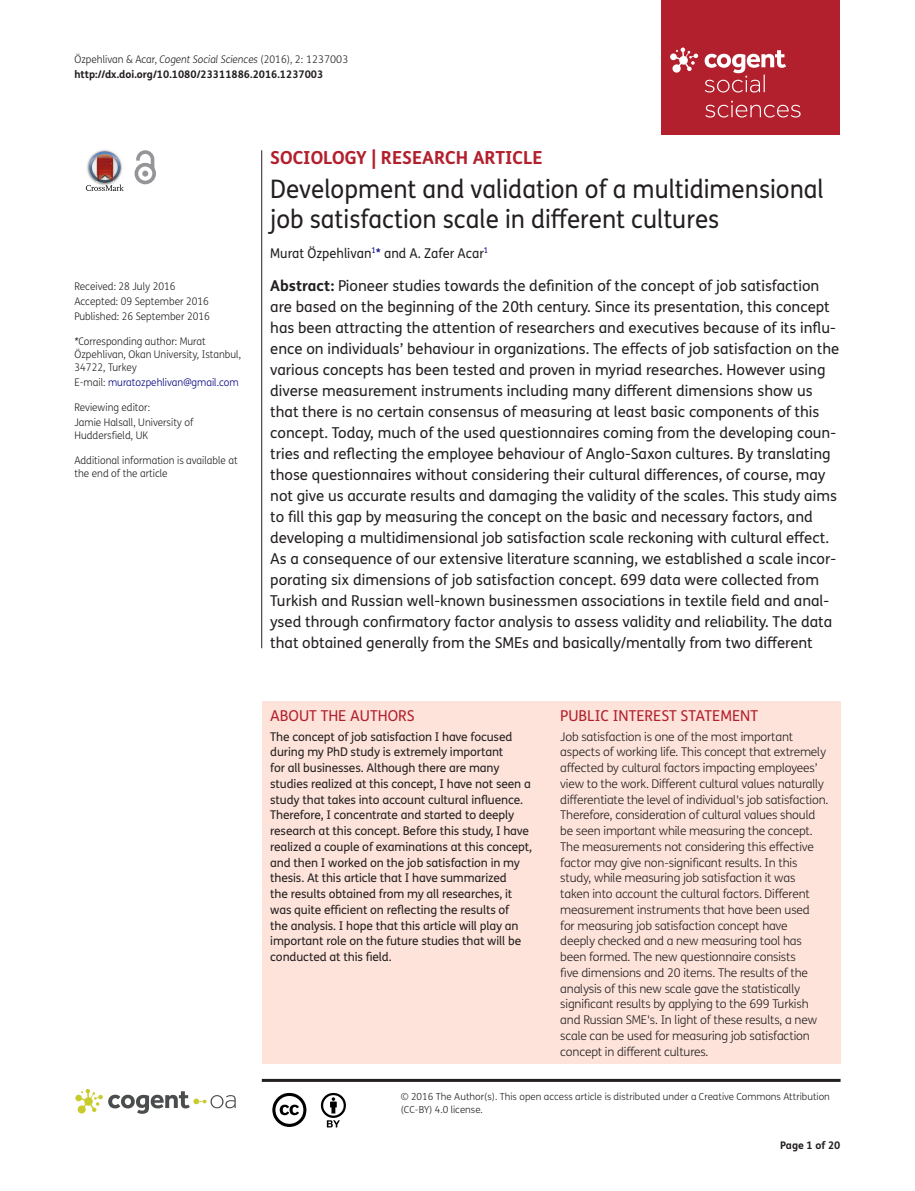
<style>
.page{position:relative;width:915px;height:1191px;background:#fff}
.page>*{position:absolute;margin:0;border:0;box-sizing:border-box;transform-origin:0 0}
.t1{font:25.5px/30px "FS Me Pro";color:#231f20;scale:.95 1}
.t2{font:700 18px "FS Me Pro";color:#b3202d}
.t3{font:15px/21px "FS Me Pro";color:#231f20}
.t4{font:15px "FS Me Pro";color:#b3202d}
.t5{font:13.5px "FS Me Pro";color:#231f20;scale:.95 1}
.t6{font:300 12px/15.8px "FS Me Pro";letter-spacing:-.015em;color:#231f20}
.t7{font:12px/15.8px "FS Me Pro";letter-spacing:-.01em;color:#231f20}
.t8{font:300 10.5px/12.8px "FS Me Pro";color:#231f20;scale:.95 1}
.t9{font:700 10.5px/15px "FS Me Pro";color:#231f20}
.t10{font:300 10.5px "FS Me Pro";color:#000080;scale:.95 1}
.t11{font:300 9.75px/12.8px "FS Me Pro";color:#231f20}
.s1{font-weight:300}
.s2{font-weight:300;font-style:italic}
.s3{font-weight:400;font-style:italic}
.s4{color:#231f20}
.s5{color:#000080}
.s6{font-weight:700}
</style>
<div class="page">
<div style="left:661px;top:0;width:179px;height:134px;background:#b3202d"></div>
<svg style="left:670px;top:48px;width:28px;height:25px"></svg>
<svg style="left:705px;top:101px;width:95px;height:16px"></svg>
<svg style="left:704px;top:50px;width:81px;height:42px"></svg>
<div style="left:261px;top:701px;width:579px;height:362px;background:#fde3da"></div>
<svg style="left:86px;top:151px;width:38px;height:40px"></svg>
<svg style="left:134px;top:150px;width:22px;height:34px"></svg>
<hr style="left:261px;top:150px;width:1px;height:498px;background:#231f20">
<hr style="left:262px;top:1078px;width:578px;height:3px;background:#231f20">
<svg style="left:75px;top:1089px;width:161px;height:24px"></svg>
<svg style="left:272px;top:1093px;width:34px;height:34px"></svg>
<svg style="left:321px;top:1093px;width:25px;height:34px"></svg>
<p class="t9" style="left:74px;top:51px;width:275px"><span class="s1">Özpehlivan &amp; Acar,</span> <span class="s2">Cogent Social Sciences</span> <span class="s1">(2016), 2: 1237003 </span>http://dx.doi.org/10.1080/23311886.2016.1237003</p>
<p class="t8" style="left:74px;top:279px;width:144px;line-height:14.9px">Received: 28 July 2016<br>Accepted: 09 September 2016<br>Published: 26 September 2016</p>
<p class="t8" style="left:74px;top:335px;width:177px"><span class="s3">*</span>Corresponding author: Murat<br>Özpehlivan, Okan University, Istanbul,<br>34722, Turkey</p>
<p class="t10" style="left:74px;top:375px;width:174px"><span class="s4">E-mail:</span> muratozpehlivan@gmail.com</p>
<p class="t8" style="left:74px;top:400px;width:127px;line-height:14.9px">Reviewing editor:<br>Jamie Halsall, University of</p>
<p class="t8" style="left:74px;top:428px;width:79px">Huddersfield, UK</p>
<p class="t8" style="left:74px;top:454px;width:173px">Additional information is available at the end of the article</p>
<p class="t2" style="left:270px;top:143px;width:274px">SOCIOLOGY | RESEARCH ARTICLE</p>
<h1 class="t1" style="left:270px;top:174px;width:584px">Development and validation of a multidimensional job satisfaction scale in different cultures</h1>
<p class="t5" style="left:270px;top:243px;width:231px">Murat Özpehlivan<sup>1</sup><span class="s5">*</span> and A. Zafer Acar<sup>1</sup></p>
<p class="t3" style="left:270px;top:275px;width:570px"><span class="s6">Abstract:</span> Pioneer studies towards the definition of the concept of job satisfaction are based on the beginning of the 20th century. Since its presentation, this concept has been attracting the attention of researchers and executives because of its influ&shy;ence on individuals’ behaviour in organizations. The effects of job satisfaction on the various concepts has been tested and proven in myriad researches. However using diverse measurement instruments including many different dimensions show us that there is no certain consensus of measuring at least basic components of this concept. Today, much of the used questionnaires coming from the developing coun&shy;tries and reflecting the employee behaviour of Anglo-Saxon cultures. By translating those questionnaires without considering their cultural differences, of course, may not give us accurate results and damaging the validity of the scales. This study aims to fill this gap by measuring the concept on the basic and necessary factors, and developing a multidimensional job satisfaction scale reckoning with cultural effect.<br>As a consequence of our extensive literature scanning, we established a scale incor&shy;porating six dimensions of job satisfaction concept. 699 data were collected from Turkish and Russian well-known businessmen associations in textile field and anal&shy;ysed through confirmatory factor analysis to assess validity and reliability. The data that obtained generally from the SMEs and basically/mentally from two different</p>
<p class="t4" style="left:270px;top:705px;width:146px">ABOUT THE AUTHORS</p>
<p class="t7" style="left:270px;top:728px;width:263px">The concept of job satisfaction I have focused during my PhD study is extremely important<br>for all businesses. Although there are many studies realized at this concept, I have not seen a study that takes into account cultural influence.<br>Therefore, I concentrate and started to deeply research at this concept. Before this study, I have realized a couple of examinations at this concept, and then I worked on the job satisfaction in my thesis. At this article that I have summarized<br>the results obtained from my all researches, it was quite efficient on reflecting the results of<br>the analysis. I hope that this article will play an important role on the future studies that will be conducted at this field.</p>
<p class="t4" style="left:560px;top:705px;width:199px">PUBLIC INTEREST STATEMENT</p>
<p class="t6" style="left:560px;top:728px;width:269px">Job satisfaction is one of the most important aspects of working life. This concept that extremely affected by cultural factors impacting employees’ view to the work. Different cultural values naturally differentiate the level of individual's job satisfaction.<br>Therefore, consideration of cultural values should be seen important while measuring the concept.<br>The measurements not considering this effective factor may give non-significant results. In this study, while measuring job satisfaction it was<br>taken into account the cultural factors. Different measurement instruments that have been used<br>for measuring job satisfaction concept have<br>deeply checked and a new measuring tool has been formed. The new questionnaire consists<br>five dimensions and 20 items. The results of the analysis of this new scale gave the statistically significant results by applying to the 699 Turkish and Russian SME's. In light of these results, a new scale can be used for measuring job satisfaction concept in different cultures.</p>
<p class="t11" style="left:400px;top:1090px;width:430px">© 2016 The Author(s). This open access article is distributed under a Creative Commons Attribution (CC-BY) 4.0 license.</p>
<p class="t9" style="left:780px;top:1137px;width:62px">Page 1 of 20</p>
</div>
